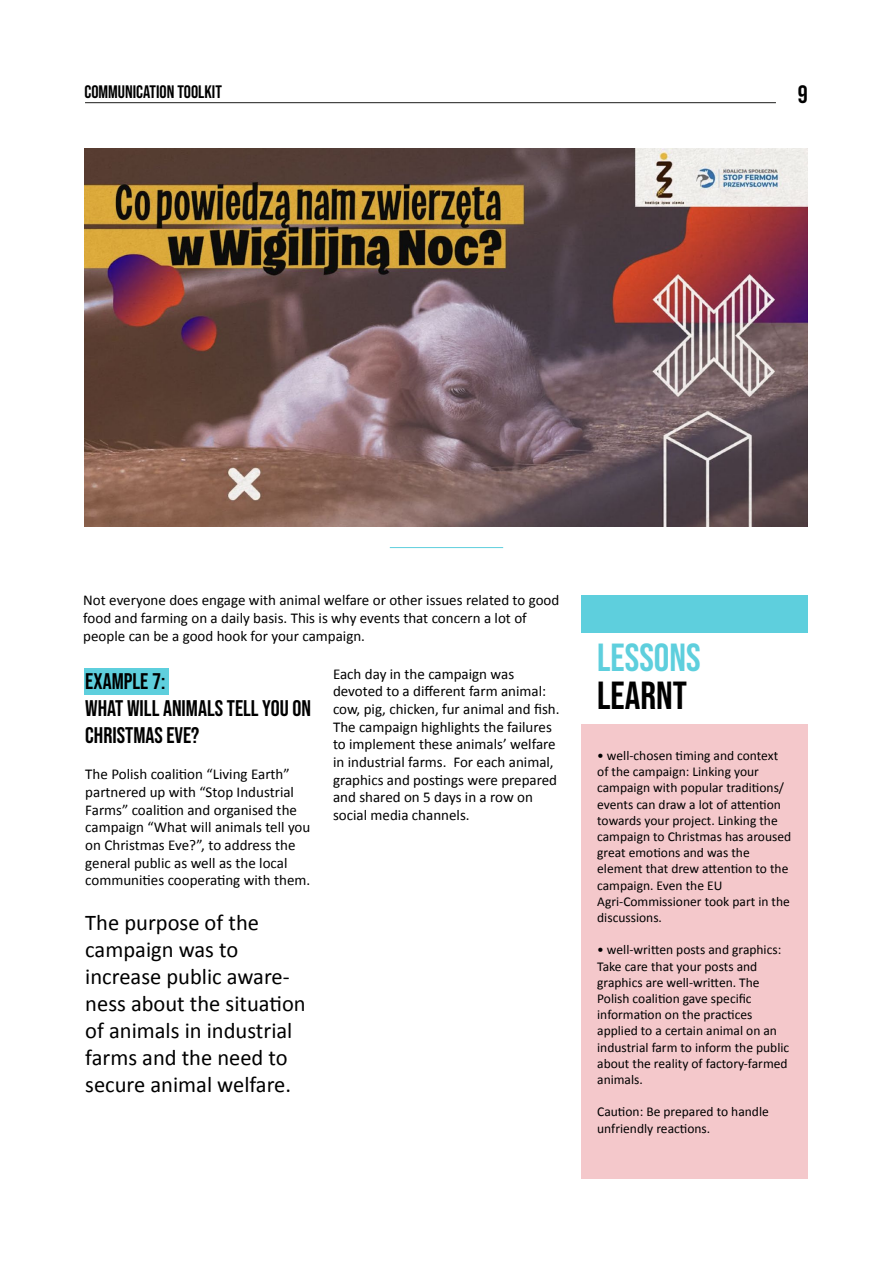
<style>
.page{position:relative;width:893px;height:1263px;background:#fff}
.page>*{position:absolute;margin:0;border:0;box-sizing:border-box;transform-origin:0 0}
.t1{font:39px "Bebas Neue";color:#5ecfdd}
.t2{font:39px "Bebas Neue";color:#000}
.t3{font:25.05px "Bebas Neue";color:#000}
.t4{font:22.5px/27px "Calibri";color:#000}
.t5{font:22.5px/27px "Bebas Neue";color:#000}
.t6{font:18px "Bebas Neue";color:#000}
.t7{font:15px/17.7px "Calibri";color:#000}
.t8{font:13.5px/16.2px "Calibri";color:#000}
</style>
<div class="page">
<hr style="left:85px;top:102px;width:691px;height:1px;background:#1d1d1b">
<div style="left:581px;top:724px;width:227px;height:454px;background:#f4c8cb"></div>
<div style="left:581px;top:595px;width:227px;height:37px;background:#5ecfdd"></div>
<div style="left:85px;top:668px;width:84px;height:27px;background:#5ecfdd"></div>
<img style="left:85px;top:149px;width:723px;height:378px">
<hr style="left:390px;top:547px;width:113px;height:1px;background:#5ecfdd">
<p class="t6" style="left:84px;top:81px;width:139px">COMMUNICATION TOOLKIT</p>
<h2 class="t3" style="left:798px;top:80px;width:12px">9</h2>
<p class="t7" style="left:83px;top:590px;width:478px">Not everyone does engage with animal welfare or other issues related to good food and farming on a daily basis. This is why events that concern a lot of people can be a good hook for your campaign.</p>
<h3 class="t5" style="left:85px;top:668px;width:227px">EXAMPLE 7:<br>WHAT WILL ANIMALS TELL YOU ON<br>CHRISTMAS EVE?</h3>
<p class="t7" style="left:85px;top:765px;width:227px">The Polish coalition “Living Earth” partnered up with “Stop Industrial Farms” coalition and organised the campaign “What will animals tell you on Christmas Eve?”, to address the general public as well as the local communities cooperating with them.</p>
<h3 class="t4" style="left:85px;top:908px;width:222px">The purpose of the campaign was to increase public aware&shy;ness about the situation of animals in industrial farms and the need to secure animal welfare.</h3>
<p class="t7" style="left:333px;top:664px;width:228px">Each day in the campaign was devoted to a different farm animal: cow, pig, chicken, fur animal and fish.<br>The campaign highlights the failures to implement these animals’ welfare in industrial farms. For each animal, graphics and postings were prepared and shared on 5 days in a row on social media channels.</p>
<h1 class="t1" style="left:597px;top:636px;width:105px">LESSONS</h1>
<h1 class="t2" style="left:597px;top:673px;width:91px">LEARNT</h1>
<p class="t8" style="left:597px;top:747px;width:196px">• well-chosen timing and context of the campaign: Linking your campaign with popular traditions/ events can draw a lot of attention towards your project. Linking the campaign to Christmas has aroused great emotions and was the element that drew attention to the campaign. Even the EU<br>Agri-Commissioner took part in the discussions.</p>
<p class="t8" style="left:597px;top:941px;width:194px">• well-written posts and graphics:<br>Take care that your posts and graphics are well-written. The<br>Polish coalition gave specific information on the practices applied to a certain animal on an industrial farm to inform the public about the reality of factory-farmed animals.</p>
<p class="t8" style="left:597px;top:1103px;width:173px">Caution: Be prepared to handle unfriendly reactions.</p>
</div>
